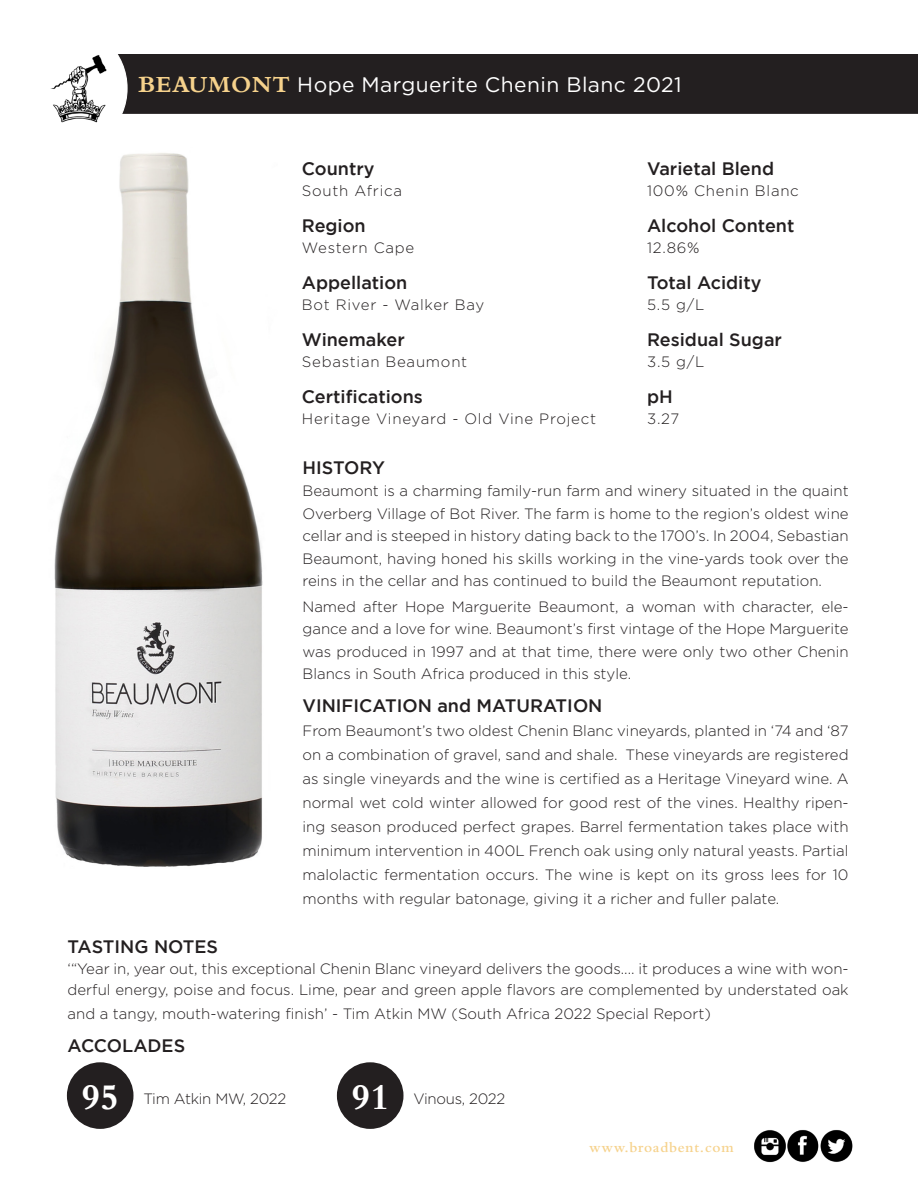
<style>
.page{position:relative;width:918px;height:1188px;background:#fff}
.page>*{position:absolute;margin:0;border:0;box-sizing:border-box;transform-origin:0 0}
.t1{font:700 37.5px "Bembo";color:#fff}
.t2{font:21px "Gotham";letter-spacing:.02em;color:#fff}
.t3{font:500 18px "Gotham";color:#231f20}
.t4{font:300 15px/24px "Gotham";color:#231f20;text-align:justify}
.t5{font:300 15px "Gotham";letter-spacing:.05em;color:#231f20}
.t6{font:300 15px "Gotham";letter-spacing:-.02em;color:#231f20}
.t7{font:600 15px "Bembo Std";letter-spacing:.05em;color:#f6d28c}
.s1{font-family:"Bembo";font-weight:700;font-size:24px;color:#f6d28c}
</style>
<div class="page">
<div style="left:127px;top:54px;width:791px;height:60px;background:#231f20"></div>
<svg style="left:50px;top:54px;width:77px;height:69px"></svg>
<img style="left:754px;top:1130px;width:99px;height:33px">
<div style="left:67px;top:1062px;width:67px;height:67px;background:#231f20;border-radius:50%"></div>
<img style="left:54px;top:153px;width:209px;height:714px">
<div style="left:337px;top:1062px;width:67px;height:67px;background:#231f20;border-radius:50%"></div>
<p class="t2" style="left:138px;top:73px;width:545px"><span class="s1">BEAUMONT</span> Hope Marguerite Chenin Blanc 2021</p>
<p class="t3" style="left:302px;top:158px;width:74px">Country</p>
<p class="t5" style="left:302px;top:182px;width:102px">South Africa</p>
<p class="t3" style="left:302px;top:215px;width:65px">Region</p>
<p class="t5" style="left:302px;top:239px;width:114px">Western Cape</p>
<p class="t3" style="left:302px;top:272px;width:107px">Appellation</p>
<p class="t5" style="left:302px;top:296px;width:184px">Bot River - Walker Bay</p>
<p class="t3" style="left:302px;top:329px;width:104px">Winemaker</p>
<p class="t5" style="left:302px;top:353px;width:167px">Sebastian Beaumont</p>
<p class="t3" style="left:302px;top:386px;width:123px">Certifications</p>
<p class="t5" style="left:302px;top:410px;width:296px">Heritage Vineyard - Old Vine Project</p>
<p class="t3" style="left:647px;top:158px;width:128px">Varietal Blend</p>
<p class="t5" style="left:647px;top:182px;width:153px">100% Chenin Blanc</p>
<p class="t3" style="left:647px;top:215px;width:149px">Alcohol Content</p>
<p class="t4" style="left:647px;top:235px;width:54px">12.86%</p>
<p class="t3" style="left:647px;top:272px;width:116px">Total Acidity</p>
<p class="t4" style="left:647px;top:292px;width:59px">5.5 g/L</p>
<p class="t3" style="left:647px;top:329px;width:136px">Residual Sugar</p>
<p class="t4" style="left:647px;top:349px;width:59px">3.5 g/L</p>
<p class="t3" style="left:647px;top:386px;width:27px">pH</p>
<p class="t4" style="left:647px;top:406px;width:34px">3.27</p>
<p class="t3" style="left:303px;top:457px;width:84px">HISTORY</p>
<p class="t4" style="left:303px;top:479px;width:548px;line-height:22.5px">Beaumont is a charming family-run farm and winery situated in the quaint Overberg Village of Bot River. The farm is home to the region’s oldest wine cellar and is steeped in history dating back to the 1700’s. In 2004, Sebastian</p>
<p class="t4" style="left:303px;top:547px;width:548px;line-height:22.5px">Beaumont, having honed his skills working in the vine-yards took over the reins in the cellar and has continued to build the Beaumont reputation.</p>
<p class="t4" style="left:303px;top:595px;width:548px;line-height:22.5px">Named after Hope Marguerite Beaumont, a woman with character, ele&shy;gance and a love for wine. Beaumont’s first vintage of the Hope Marguerite was produced in 1997 and at that time, there were only two other Chenin Blancs in South Africa produced in this style.</p>
<p class="t3" style="left:303px;top:696px;width:302px">VINIFICATION and MATURATION</p>
<p class="t4" style="left:303px;top:719px;width:548px">From Beaumont’s two oldest Chenin Blanc vineyards, planted in ‘74 and ‘87 on a combination of gravel, sand and shale. These vineyards are registered as single vineyards and the wine is certified as a Heritage Vineyard wine. A normal wet cold winter allowed for good rest of the vines. Healthy ripen&shy;ing season produced perfect grapes. Barrel fermentation takes place with minimum intervention in 400L French oak using only natural yeasts. Partial malolactic fermentation occurs. The wine is kept on its gross lees for 10 months with regular batonage, giving it a richer and fuller palate.</p>
<p class="t3" style="left:68px;top:936px;width:152px">TASTING NOTES</p>
<p class="t4" style="left:68px;top:958px;width:783px;line-height:21px">‘“Year in, year out, this exceptional Chenin Blanc vineyard delivers the goods.... it produces a wine with won&shy;derful energy, poise and focus. Lime, pear and green apple flavors are complemented by understated oak</p>
<p class="t4" style="left:68px;top:1001px;width:645px">and a tangy, mouth-watering finish’ - Tim Atkin MW (South Africa 2022 Special Report)</p>
<p class="t3" style="left:68px;top:1035px;width:119px">ACCOLADES</p>
<p class="t1" style="left:82px;top:1075px;width:39px">95</p>
<p class="t6" style="left:144px;top:1091px;width:144px">Tim Atkin MW, 2022</p>
<p class="t1" style="left:352px;top:1075px;width:39px">91</p>
<p class="t6" style="left:414px;top:1091px;width:93px">Vinous, 2022</p>
<p class="t7" style="left:589px;top:1139px;width:146px">www.broadbent.com</p>
</div>
